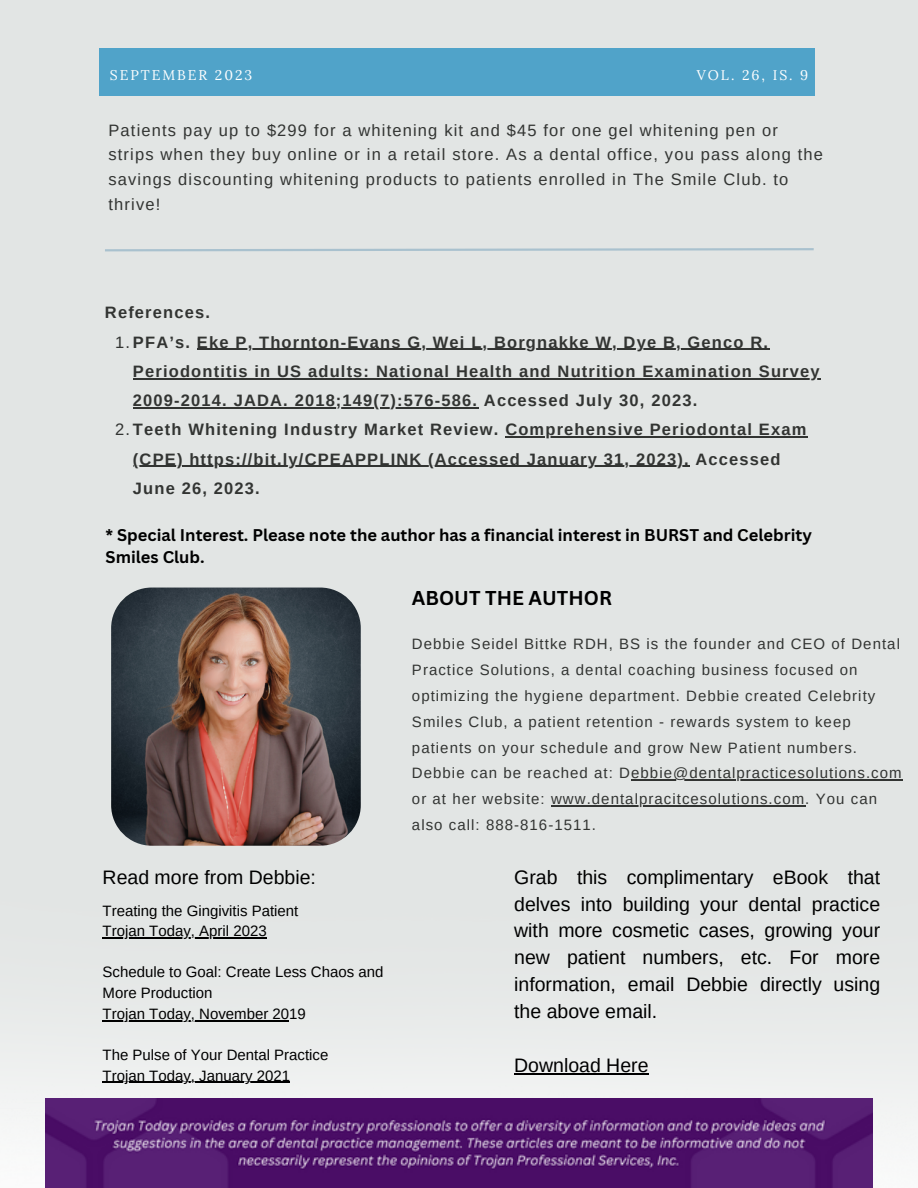
<style>
.page{position:relative;width:918px;height:1188px;background:#e2e5e4}
.page>*{position:absolute;margin:0;border:0;box-sizing:border-box;transform-origin:0 0}
.t1{font:19.5px/26.8px "Arimo";color:#000;text-align:justify}
.t2{font:700 19.5px "Canva Sans";color:#000}
.t3{font:700 16.5px/29.2px "Arimo";letter-spacing:.07em;color:#323432}
.t4{font:16.5px/24.8px "Arimo";letter-spacing:.07em;color:#323432}
.t5{font:700 16.5px/22.5px "Canva Sans";color:#000}
.t6{font:15px/25.8px "Arimo";letter-spacing:.07em;color:#323432}
.t7{font:15px "Arimo";color:#000}
.t8{font:13.95px "Lora";letter-spacing:.14em;color:#fff}
.s1{font-weight:400}
</style>
<div class="page">
<img style="left:0;top:805px;width:918px;height:383px">
<svg style="left:105px;top:248px;width:709px;height:4px"></svg>
<img style="left:46px;top:1098px;width:827px;height:90px">
<div style="left:99px;top:49px;width:716px;height:46px;background:#50a3c9"></div>
<svg style="left:105px;top:587px;width:262px;height:265px;background:#6e5c5a"></svg>
<hr style="left:197px;top:349px;width:572px;height:1px;background:#323432">
<hr style="left:133px;top:378px;width:688px;height:1px;background:#323432">
<hr style="left:133px;top:407px;width:345px;height:1px;background:#323432">
<hr style="left:505px;top:436px;width:303px;height:2px;background:#323432">
<hr style="left:133px;top:466px;width:557px;height:1px;background:#323432">
<hr style="left:631px;top:780px;width:272px;height:1px;background:#323432">
<hr style="left:551px;top:805px;width:254px;height:2px;background:#323432">
<hr style="left:103px;top:937px;width:164px;height:2px;background:#000">
<hr style="left:103px;top:1020px;width:186px;height:1px;background:#000">
<hr style="left:103px;top:1082px;width:187px;height:1px;background:#000">
<hr style="left:514px;top:1073px;width:135px;height:2px;background:#000">
<p class="t8" style="left:110px;top:66px;width:144px">SEPTEMBER 2023</p>
<p class="t8" style="left:697px;top:66px;width:113px">VOL. 26, IS. 9</p>
<p class="t4" style="left:108px;top:118px;width:716px">Patients pay up to $299 for a whitening kit and $45 for one gel whitening pen or strips when they buy online or in a retail store. As a dental office, you pass along the savings discounting whitening products to patients enrolled in The Smile Club. to thrive!</p>
<p class="t3" style="left:105px;top:298px;width:107px">References.</p>
<p class="t3" style="left:133px;top:327px;width:688px;text-indent:-18px"><span class="s1">1.</span>PFA’s. Eke P, Thornton-Evans G, Wei L, Borgnakke W, Dye B, Genco R.<br>Periodontitis in US adults: National Health and Nutrition Examination Survey<br>2009-2014. JADA. 2018;149(7):576-586. Accessed July 30, 2023.</p>
<p class="t3" style="left:133px;top:415px;width:675px;text-indent:-18px"><span class="s1">2.</span>Teeth Whitening Industry Market Review. Comprehensive Periodontal Exam (CPE) https://bit.ly/CPEAPPLINK (Accessed January 31, 2023). Accessed<br>June 26, 2023.</p>
<p class="t5" style="left:106px;top:523px;width:708px">* Special Interest. Please note the author has a financial interest in BURST and Celebrity<br>Smiles Club.</p>
<p class="t2" style="left:412px;top:584px;width:202px">ABOUT THE AUTHOR</p>
<p class="t1" style="left:103px;top:863px;width:215px">Read more from Debbie:</p>
<p class="t7" style="left:103px;top:902px;width:197px">Treating the Gingivitis Patient</p>
<p class="t7" style="left:103px;top:923px;width:166px">Trojan Today, April 2023</p>
<p class="t7" style="left:103px;top:964px;width:282px">Schedule to Goal: Create Less Chaos and</p>
<p class="t7" style="left:103px;top:984px;width:111px">More Production</p>
<p class="t7" style="left:103px;top:1005px;width:205px">Trojan Today, November 2019</p>
<p class="t7" style="left:103px;top:1046px;width:227px">The Pulse of Your Dental Practice</p>
<p class="t7" style="left:103px;top:1067px;width:189px">Trojan Today, January 2021</p>
<p class="t6" style="left:412px;top:631px;width:491px">Debbie Seidel Bittke RDH, BS is the founder and CEO of Dental Practice Solutions, a dental coaching business focused on optimizing the hygiene department. Debbie created Celebrity Smiles Club, a patient retention - rewards system to keep patients on your schedule and grow New Patient numbers.<br>Debbie can be reached at: Debbie@dentalpracticesolutions.com or at her website: www.dentalpracitcesolutions.com. You can also call: 888-816-1511.</p>
<p class="t1" style="left:514px;top:863px;width:367px">Grab this complimentary eBook that delves into building your dental practice with more cosmetic cases, growing your new patient numbers, etc. For more information, email Debbie directly using the above email.</p>
<p class="t1" style="left:514px;top:1052px;width:136px">Download Here</p>
</div>
